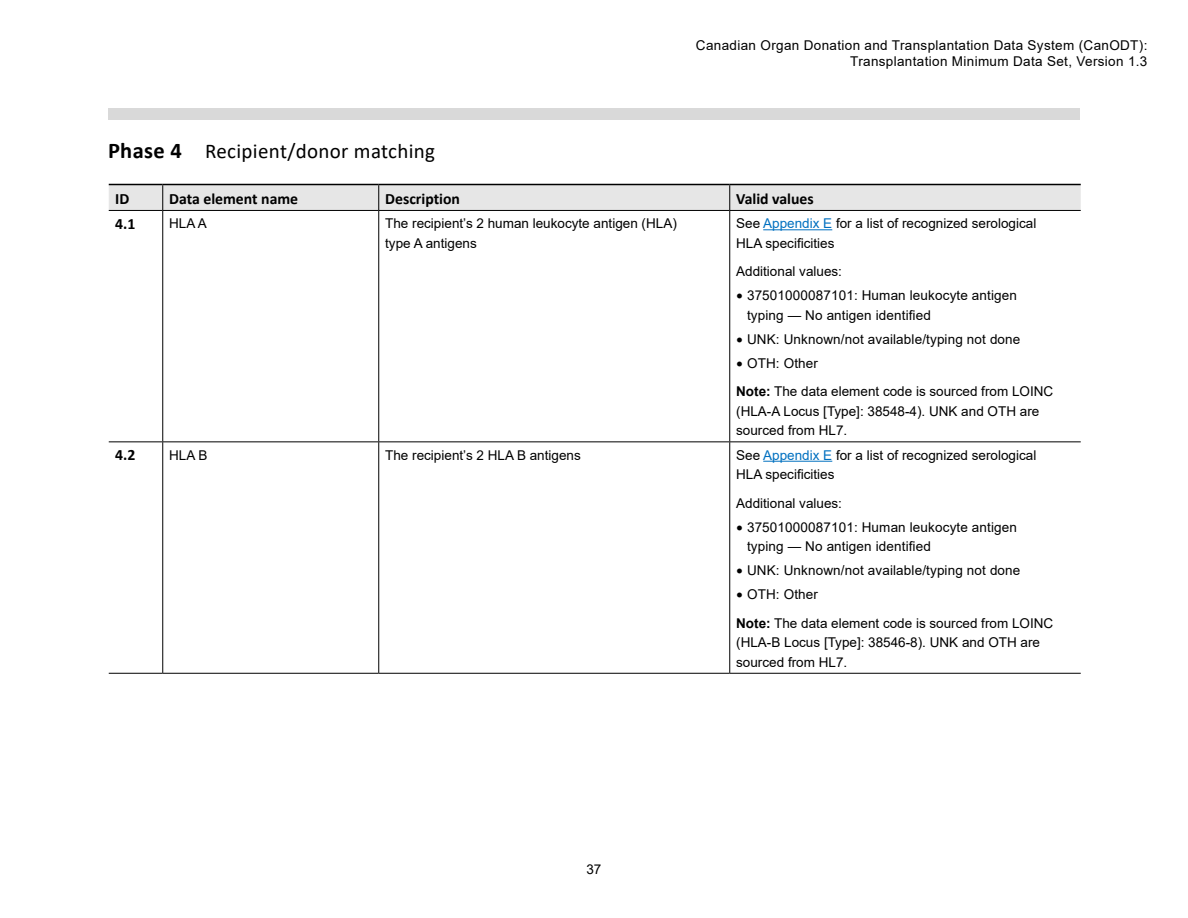
<style>
.page{position:relative;width:1188px;height:918px;background:#fff}
.page>*{position:absolute;margin:0;border:0;box-sizing:border-box;transform-origin:0 0}
.title_figure_table{font:21px "Calibri";letter-spacing:.015em;color:#000}
.header_top1{font:700 15.75px "Calibri";color:#000}
.header_side2{font:700 15.75px "Calibri";color:#000}
.body{font:13.5px/19.5px "Arial";color:#000}
.body-2{font:13.5px/16.2px "Arial";letter-spacing:.025em;color:#000;text-align:right}
.s1{font-weight:700;font-size:22.5px}
.s2{color:#0070c0}
.s3{font-size:19.5px}
.s4{font-weight:700}
</style>
<div class="page">
<div style="left:108px;top:108px;width:972px;height:12px;background:#d9d9d9"></div>
<hr style="left:109px;top:210px;width:54px;height:1px;background:#000">
<hr style="left:163px;top:210px;width:216px;height:1px;background:#000">
<hr style="left:379px;top:210px;width:351px;height:1px;background:#000">
<hr style="left:730px;top:210px;width:351px;height:1px;background:#000">
<svg style="left:109px;top:184px;width:972px;height:26px;background:#d9d9d9"></svg>
<hr style="left:162px;top:211px;width:1px;height:230px;background:#000">
<hr style="left:162px;top:442px;width:1px;height:231px;background:#000">
<hr style="left:378px;top:211px;width:1px;height:230px;background:#000">
<hr style="left:729px;top:211px;width:1px;height:230px;background:#000">
<hr style="left:109px;top:441px;width:54px;height:1px;background:#000">
<hr style="left:163px;top:441px;width:216px;height:1px;background:#000">
<hr style="left:379px;top:441px;width:351px;height:1px;background:#000">
<hr style="left:378px;top:442px;width:1px;height:231px;background:#000">
<hr style="left:730px;top:441px;width:351px;height:1px;background:#000">
<hr style="left:729px;top:442px;width:1px;height:231px;background:#000">
<hr style="left:109px;top:673px;width:54px;height:1px;background:#000">
<hr style="left:163px;top:673px;width:216px;height:1px;background:#000">
<hr style="left:379px;top:673px;width:351px;height:1px;background:#000">
<hr style="left:730px;top:673px;width:351px;height:1px;background:#000">
<hr style="left:763px;top:229px;width:69px;height:1px;background:#0070c0">
<hr style="left:763px;top:461px;width:69px;height:1px;background:#0070c0">
<p class="body-2" style="left:696px;top:37px;width:453px">Canadian Organ Donation and Transplantation Data System (CanODT):<br>Transplantation Minimum Data Set, Version 1.3</p>
<p class="title_figure_table" style="left:108px;top:136px;width:329px"><span class="s1">Phase 4</span> Recipient/donor matching</p>
<p class="header_top1" style="left:115px;top:188px;width:16px">ID</p>
<p class="header_top1" style="left:169px;top:188px;width:130px">Data element name</p>
<p class="header_top1" style="left:385px;top:188px;width:76px">Description</p>
<p class="header_top1" style="left:736px;top:188px;width:79px">Valid values</p>
<p class="header_side2" style="left:115px;top:212px;width:22px">4.1</p>
<p class="body" style="left:169px;top:214px;width:39px">HLA A</p>
<p class="body" style="left:385px;top:214px;width:293px">The recipient’s 2 human leukocyte antigen (HLA) type A antigens</p>
<p class="body" style="left:736px;top:214px;width:302px">See <span class="s2">Appendix E</span> for a list of recognized serological<br>HLA specificities</p>
<p class="body" style="left:736px;top:262px;width:107px">Additional values:</p>
<p class="body" style="left:747px;top:286px;width:272px;text-indent:-11px"><span class="s3">•</span> 37501000087101: Human leukocyte antigen typing — No antigen identified</p>
<p class="body" style="left:736px;top:329px;width:286px"><span class="s3">•</span> UNK: Unknown/not available/typing not done</p>
<p class="body" style="left:736px;top:353px;width:83px"><span class="s3">•</span> OTH: Other</p>
<p class="body" style="left:736px;top:382px;width:319px"><span class="s4">Note:</span> The data element code is sourced from LOINC (HLA-A Locus [Type]: 38548-4). UNK and OTH are sourced from HL7.</p>
<p class="header_side2" style="left:115px;top:444px;width:22px">4.2</p>
<p class="body" style="left:169px;top:445px;width:40px">HLA B</p>
<p class="body" style="left:385px;top:445px;width:197px">The recipient’s 2 HLA B antigens</p>
<p class="body" style="left:736px;top:445px;width:302px">See <span class="s2">Appendix E</span> for a list of recognized serological<br>HLA specificities</p>
<p class="body" style="left:736px;top:493px;width:107px">Additional values:</p>
<p class="body" style="left:747px;top:517px;width:272px;text-indent:-11px"><span class="s3">•</span> 37501000087101: Human leukocyte antigen typing — No antigen identified</p>
<p class="body" style="left:736px;top:561px;width:286px"><span class="s3">•</span> UNK: Unknown/not available/typing not done</p>
<p class="body" style="left:736px;top:585px;width:83px"><span class="s3">•</span> OTH: Other</p>
<p class="body" style="left:736px;top:613px;width:319px"><span class="s4">Note:</span> The data element code is sourced from LOINC (HLA-B Locus [Type]: 38546-8). UNK and OTH are sourced from HL7.</p>
<p class="body" style="left:586px;top:859px;width:17px">37</p>
</div>
